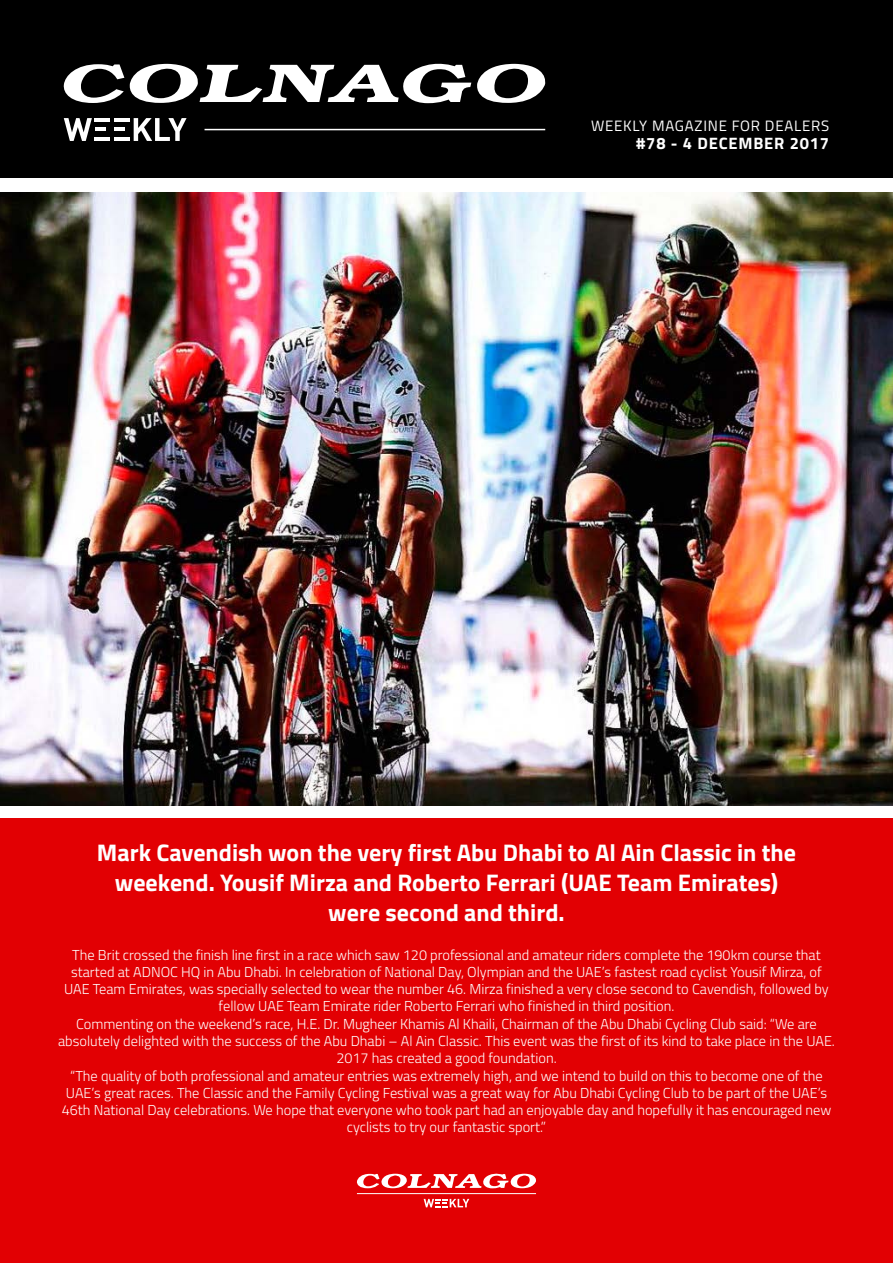
<style>
.page{position:relative;width:893px;height:1263px;background:#fff}
.page>*{position:absolute;margin:0;border:0;box-sizing:border-box;transform-origin:0 0}
.t1{font:700 24px/30px "Titillium Web";color:#fff;text-align:center}
.t2{font:700 16.5px "Titillium Web";letter-spacing:.05em;color:#fff}
.t3{font:15px "Titillium Web";letter-spacing:.05em;color:#fff}
.t4{font:300 14.4px/17.2px "Titillium Web";color:#fff;text-align:center}
</style>
<div class="page">
<img style="left:0;top:192px;width:893px;height:614px">
<div style="left:0;top:0;width:893px;height:177px;background:#000"></div>
<hr style="left:205px;top:129px;width:340px;height:1px;background:#fff">
<svg style="left:63px;top:63px;width:483px;height:40px"></svg>
<svg style="left:64px;top:118px;width:28px;height:23px"></svg>
<hr style="left:95px;top:127px;width:11px;height:4px;background:#fff">
<hr style="left:95px;top:118px;width:15px;height:4px;background:#fff">
<hr style="left:95px;top:137px;width:15px;height:4px;background:#fff">
<hr style="left:114px;top:127px;width:11px;height:4px;background:#fff">
<hr style="left:114px;top:118px;width:15px;height:4px;background:#fff">
<hr style="left:114px;top:137px;width:15px;height:4px;background:#fff">
<svg style="left:134px;top:118px;width:53px;height:23px"></svg>
<div style="left:0;top:819px;width:893px;height:444px;background:#e20003"></div>
<hr style="left:357px;top:1193px;width:179px;height:1px;background:#fff">
<svg style="left:357px;top:1173px;width:179px;height:15px"></svg>
<svg style="left:424px;top:1199px;width:45px;height:8px"></svg>
<p class="t3" style="left:591px;top:115px;width:240px">WEEKLY MAGAZINE FOR DEALERS</p>
<p class="t2" style="left:636px;top:131px;width:194px">#78 - 4 DECEMBER 2017</p>
<h1 class="t1" style="left:97px;top:837px;width:700px">Mark Cavendish won the very first Abu Dhabi to Al Ain Classic in the weekend. Yousif Mirza and Roberto Ferrari (UAE Team Emirates) were second and third.</h1>
<p class="t4" style="left:58px;top:945px;width:778px">The Brit crossed the finish line first in a race which saw 120 professional and amateur riders complete the 190km course that started at ADNOC HQ in Abu Dhabi. In celebration of National Day, Olympian and the UAE’s fastest road cyclist Yousif Mirza, of UAE Team Emirates, was specially selected to wear the number 46. Mirza finished a very close second to Cavendish, followed by fellow UAE Team Emirate rider Roberto Ferrari who finished in third position.<br>Commenting on the weekend’s race, H.E. Dr. Mugheer Khamis Al Khaili, Chairman of the Abu Dhabi Cycling Club said: “We are absolutely delighted with the success of the Abu Dhabi – Al Ain Classic. This event was the first of its kind to take place in the UAE.<br>2017 has created a good foundation.<br>“The quality of both professional and amateur entries was extremely high, and we intend to build on this to become one of the UAE’s great races. The Classic and the Family Cycling Festival was a great way for Abu Dhabi Cycling Club to be part of the UAE’s 46th National Day celebrations. We hope that everyone who took part had an enjoyable day and hopefully it has encouraged new cyclists to try our fantastic sport.”</p>
</div>
